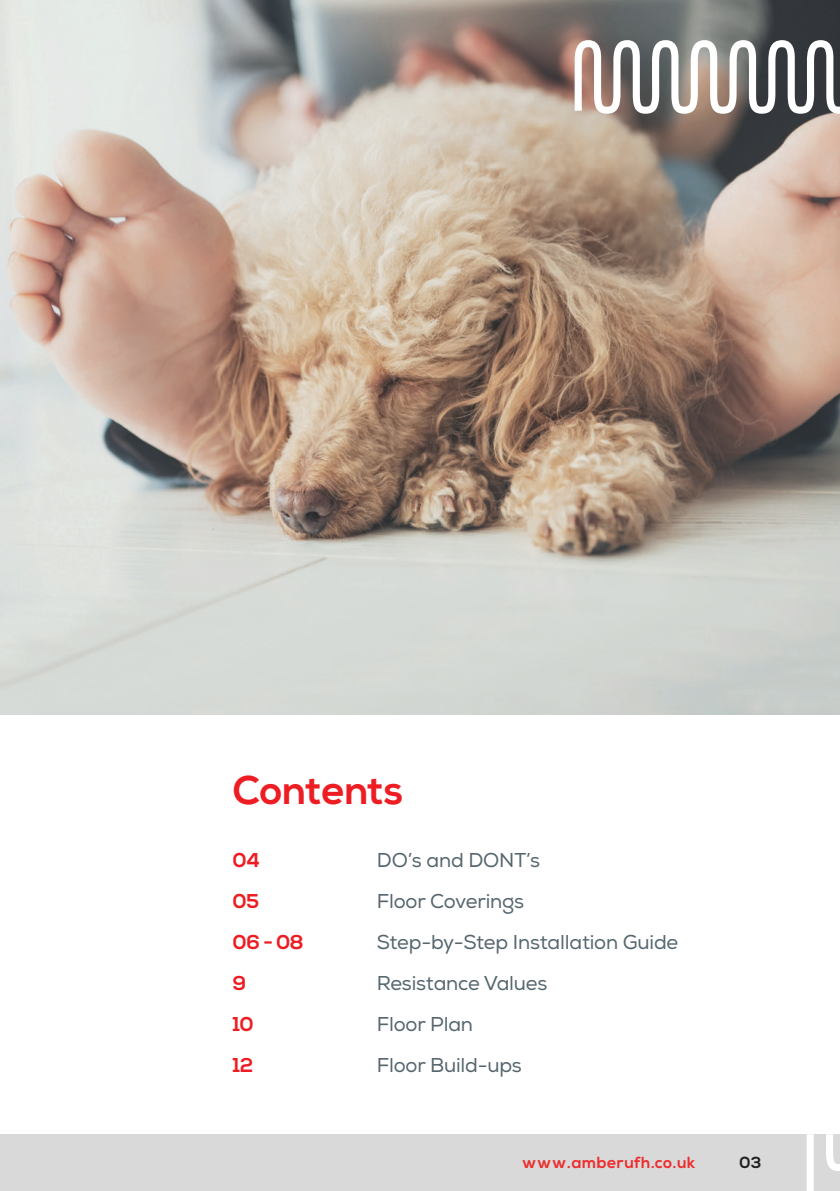
<style>
.page{position:relative;width:840px;height:1191px;background:#fff}
.page>*{position:absolute;margin:0;border:0;box-sizing:border-box;transform-origin:0 0}
.t1{font:700 40px "Nexa";color:#ee1d23}
.t2{font:20px "Nexa";letter-spacing:-.01em;color:#56666e}
.t3{font:700 20px "Nexa";letter-spacing:-.005em;color:#ee1d23}
.t4{font:700 16px "Nexa";letter-spacing:.025em;color:#ee2d2d}
.t5{font:700 16px "Nexa";color:#231f20}
</style>
<div class="page">
<img style="left:0;top:0;width:839px;height:714px">
<svg style="left:574px;top:40px;width:265px;height:74px"></svg>
<div style="left:0;top:1134px;width:839px;height:57px;background:#d9d9da"></div>
<svg style="left:806px;top:1134px;width:33px;height:57px"></svg>
<p class="t1" style="left:232px;top:767px;width:172px">Contents</p>
<p class="t3" style="left:232px;top:848px;width:29px">04</p>
<p class="t2" style="left:376px;top:848px;width:165px">DO’s and DONT’s</p>
<p class="t3" style="left:232px;top:889px;width:28px">05</p>
<p class="t2" style="left:376px;top:889px;width:149px">Floor Coverings</p>
<p class="t3" style="left:232px;top:930px;width:73px">06 - 08</p>
<p class="t2" style="left:376px;top:930px;width:303px">Step-by-Step Installation Guide</p>
<p class="t3" style="left:232px;top:971px;width:15px">9</p>
<p class="t2" style="left:376px;top:971px;width:172px">Resistance Values</p>
<p class="t3" style="left:232px;top:1012px;width:23px">10</p>
<p class="t2" style="left:376px;top:1012px;width:98px">Floor Plan</p>
<p class="t3" style="left:232px;top:1053px;width:22px">12</p>
<p class="t2" style="left:376px;top:1053px;width:146px">Floor Build-ups</p>
<p class="t4" style="left:522px;top:1152px;width:175px">www.amberufh.co.uk</p>
<p class="t5" style="left:739px;top:1152px;width:24px">03</p>
</div>
